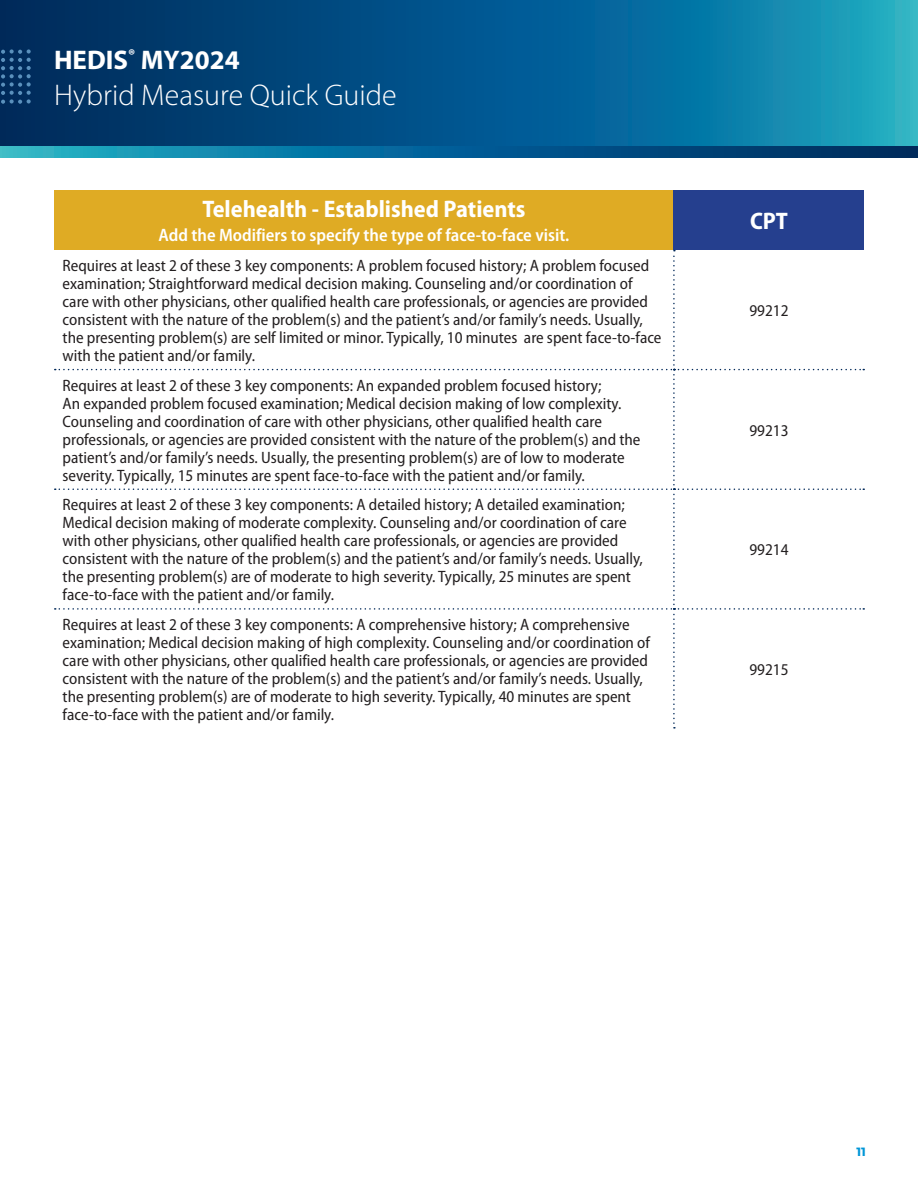
<style>
.page{position:relative;width:918px;height:1188px;background:#fff}
.page>*{position:absolute;margin:0;border:0;box-sizing:border-box;transform-origin:0 0}
.t1{font:300 30px "Myriad Pro";color:#fff}
.t2{font:700 27px "Myriad Pro";color:#fff}
.t3{font:700 semi-condensed 24px "Myriad Pro";color:#fff}
.t4{font:600 semi-condensed 18px "Myriad Pro";color:#fff}
.t5{font:semi-condensed 16.5px/18px "Myriad Pro";color:#231f20}
.t6{font:700 12px "Montserrat";color:#0196d7}
</style>
<div class="page">
<svg style="left:0;top:0;width:918px;height:146px;background:#065d8e"></svg>
<svg style="left:0;top:146px;width:918px;height:12px;background:#096693"></svg>
<svg style="left:1px;top:49px;width:30px;height:55px;background:#134070"></svg>
<div style="left:54px;top:190px;width:620px;height:60px;background:#dfab24"></div>
<div style="left:674px;top:190px;width:190px;height:60px;background:#253f8e"></div>
<svg style="left:55px;top:250px;width:809px;height:479px"></svg>
<h2 class="t2" style="left:54px;top:42px;width:187px">HEDIS<sup>®</sup> MY2024</h2>
<h1 class="t1" style="left:54px;top:78px;width:344px">Hybrid Measure Quick Guide</h1>
<p class="t3" style="left:202px;top:195px;width:325px">Telehealth - Established Patients</p>
<p class="t4" style="left:159px;top:225px;width:412px">Add the Modifiers to specify the type of face-to-face visit.</p>
<p class="t5" style="left:63px;top:257px;width:600px">Requires at least 2 of these 3 key components: A problem focused history; A problem focused examination; Straightforward medical decision making. Counseling and/or coordination of care with other physicians, other qualified health care professionals, or agencies are provided consistent with the nature of the problem(s) and the patient’s and/or family’s needs. Usually, the presenting problem(s) are self limited or minor. Typically, 10 minutes are spent face-to-face with the patient and/or family.</p>
<p class="t5" style="left:63px;top:376px;width:579px">Requires at least 2 of these 3 key components: An expanded problem focused history;<br>An expanded problem focused examination; Medical decision making of low complexity.<br>Counseling and coordination of care with other physicians, other qualified health care professionals, or agencies are provided consistent with the nature of the problem(s) and the patient’s and/or family’s needs. Usually, the presenting problem(s) are of low to moderate severity. Typically, 15 minutes are spent face-to-face with the patient and/or family.</p>
<p class="t5" style="left:63px;top:496px;width:582px">Requires at least 2 of these 3 key components: A detailed history; A detailed examination; Medical decision making of moderate complexity. Counseling and/or coordination of care with other physicians, other qualified health care professionals, or agencies are provided consistent with the nature of the problem(s) and the patient’s and/or family’s needs. Usually, the presenting problem(s) are of moderate to high severity. Typically, 25 minutes are spent face-to-face with the patient and/or family.</p>
<p class="t5" style="left:63px;top:616px;width:589px">Requires at least 2 of these 3 key components: A comprehensive history; A comprehensive examination; Medical decision making of high complexity. Counseling and/or coordination of care with other physicians, other qualified health care professionals, or agencies are provided consistent with the nature of the problem(s) and the patient’s and/or family’s needs. Usually, the presenting problem(s) are of moderate to high severity. Typically, 40 minutes are spent face-to-face with the patient and/or family.</p>
<p class="t3" style="left:750px;top:208px;width:39px">CPT</p>
<p class="t5" style="left:749px;top:302px;width:41px">99212</p>
<p class="t5" style="left:749px;top:421px;width:41px">99213</p>
<p class="t5" style="left:749px;top:541px;width:41px">99214</p>
<p class="t5" style="left:749px;top:661px;width:41px">99215</p>
<p class="t6" style="left:857px;top:1144px;width:11px">11</p>
</div>
